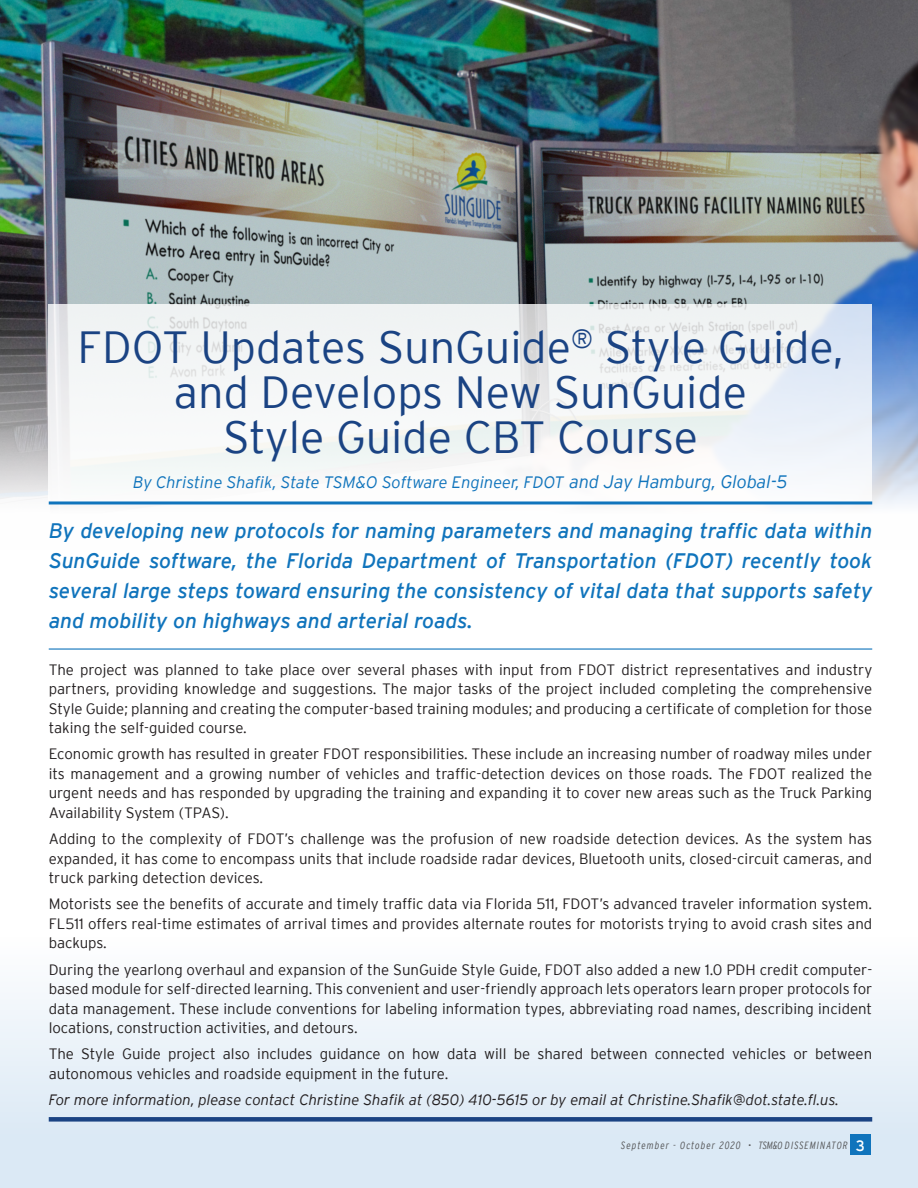
<style>
.page{position:relative;width:918px;height:1188px;background:#fff}
.page>*{position:absolute;margin:0;border:0;box-sizing:border-box;transform-origin:0 0}
.Header_-_Article_Tit{font:300 45px "Interstate";color:#1a4383}
.Intro_Paragraph{font:italic 21px/30px "Interstate";color:#1074bc;text-align:justify}
.Byline_-_Author_Name{font:italic 300 16.5px "Interstate";color:#1074bc}
.Body_Copy{font:300 15px/19.5px "Interstate";color:#231f20;text-align:justify}
.For_More_Info{font:italic 300 15px "Interstate";color:#231f20}
.t1{font:italic 300 condensed 10.5px "Interstate";letter-spacing:.1em;color:#57585a}
.s1{font-size:18px}
.s2{font-weight:400;font-style:normal;font-stretch:normal;font-size:15px;color:#fff}
</style>
<div class="page">
<div style="left:0;top:833px;width:918px;height:355px;background:linear-gradient(to bottom,#fff,#d8e7f4)"></div>
<div style="left:850px;top:1135px;width:21px;height:20px;background:#1074bc"></div>
<div style="left:49px;top:1117px;width:823px;height:5px;background:#1a4383"></div>
<img style="left:0;top:0;width:918px;height:506px">
<svg style="left:49px;top:304px;width:823px;height:197px;fill:#f3f5f6"></svg>
<hr style="left:49px;top:501px;width:823px;height:3px;background:#1074bc">
<hr style="left:49px;top:648px;width:823px;height:2px;background:#1074bc">
<p class="Header_-_Article_Tit" style="left:78px;top:322px;width:767px">FDOT Updates SunGuide<sup>®</sup> Style Guide,</p>
<p class="Header_-_Article_Tit" style="left:174px;top:367px;width:575px">and Develops New SunGuide</p>
<p class="Header_-_Article_Tit" style="left:223px;top:412px;width:476px">Style Guide CBT Course</p>
<p class="Byline_-_Author_Name" style="left:133px;top:473px;width:656px">By Christine Shafik, State TSM&amp;O Software Engineer, FDOT <span class="s1">and Jay Hamburg, Global-5</span></p>
<p class="Intro_Paragraph" style="left:49px;top:516px;width:825px">By developing new protocols for naming parameters and managing traffic data within SunGuide software, the Florida Department of Transportation (FDOT) recently took several large steps toward ensuring the consistency of vital data that supports safety and mobility on highways and arterial roads.</p>
<p class="Body_Copy" style="left:49px;top:660px;width:825px">The project was planned to take place over several phases with input from FDOT district representatives and industry partners, providing knowledge and suggestions. The major tasks of the project included completing the comprehensive Style Guide; planning and creating the computer-based training modules; and producing a certificate of completion for those taking the self-guided course.</p>
<p class="Body_Copy" style="left:49px;top:744px;width:825px">Economic growth has resulted in greater FDOT responsibilities. These include an increasing number of roadway miles under its management and a growing number of vehicles and traffic-detection devices on those roads. The FDOT realized the urgent needs and has responded by upgrading the training and expanding it to cover new areas such as the Truck Parking Availability System (TPAS).</p>
<p class="Body_Copy" style="left:49px;top:829px;width:825px">Adding to the complexity of FDOT’s challenge was the profusion of new roadside detection devices. As the system has expanded, it has come to encompass units that include roadside radar devices, Bluetooth units, closed-circuit cameras, and truck parking detection devices.</p>
<p class="Body_Copy" style="left:49px;top:894px;width:825px">Motorists see the benefits of accurate and timely traffic data via Florida 511, FDOT’s advanced traveler information system.<br>FL511 offers real-time estimates of arrival times and provides alternate routes for motorists trying to avoid crash sites and backups.</p>
<p class="Body_Copy" style="left:49px;top:960px;width:825px">During the yearlong overhaul and expansion of the SunGuide Style Guide, FDOT also added a new 1.0 PDH credit computer&shy;based module for self-directed learning. This convenient and user-friendly approach lets operators learn proper protocols for data management. These include conventions for labeling information types, abbreviating road names, describing incident locations, construction activities, and detours.</p>
<p class="Body_Copy" style="left:49px;top:1044px;width:825px">The Style Guide project also includes guidance on how data will be shared between connected vehicles or between autonomous vehicles and roadside equipment in the future.</p>
<p class="For_More_Info" style="left:49px;top:1092px;width:792px">For more information, please contact Christine Shafik at (850) 410-5615 or by email at Christine.Shafik@dot.state.fl.us.</p>
<p class="t1" style="left:621px;top:1139px;width:245px">September - October 2020 • TSM&amp;O DISSEMINATOR <span class="s2">3</span></p>
</div>
